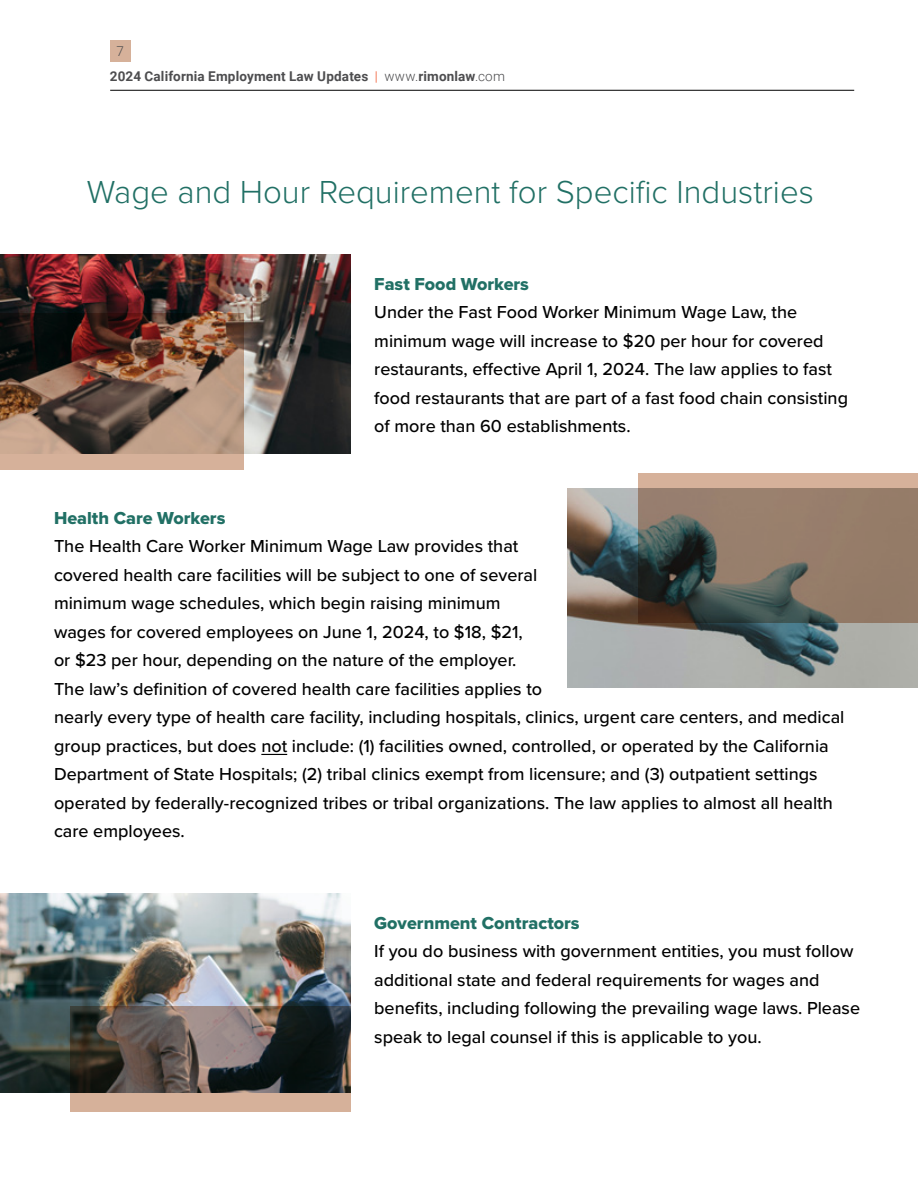
<style>
.page{position:relative;width:918px;height:1188px;background:#fff}
.page>*{position:absolute;margin:0;border:0;box-sizing:border-box;transform-origin:0 0}
.t1{font:300 33px "Proxima Nova";color:#217065}
.t2{font:500 18px/28.5px "Proxima Nova";color:#000}
.t3{font:18px "Proxima Nova Extrabld";color:#217065}
.t4{font:700 13.5px/24.8px "Roboto";letter-spacing:.01em;color:#4d4d4f}
.s1{font-weight:300}
.s2{font-weight:300;color:#f04e23}
</style>
<div class="page">
<div style="left:110px;top:40px;width:21px;height:22px;background:#d6b19a"></div>
<hr style="left:110px;top:90px;width:744px;height:1px;background:#000">
<img style="left:567px;top:488px;width:351px;height:200px">
<svg style="left:639px;top:473px;width:279px;height:149px;background:#827264"></svg>
<img style="left:0;top:254px;width:351px;height:200px">
<img style="left:0;top:893px;width:351px;height:199px">
<svg style="left:261px;top:754px;width:26px;height:1px"></svg>
<img style="left:0;top:313px;width:244px;height:156px">
<svg style="left:71px;top:1007px;width:280px;height:105px;background:#625850"></svg>
<p class="t4" style="left:110px;top:38px;width:397px;text-indent:7px"><span class="s1">7<br></span>2024 California Employment Law Updates <span class="s2">|</span> <span class="s1">www.</span>rimonlaw<span class="s1">.com</span></p>
<h1 class="t1" style="left:87px;top:167px;width:728px">Wage and Hour Requirement for Specific Industries</h1>
<p class="t3" style="left:374px;top:270px;width:156px">Fast Food Workers</p>
<p class="t2" style="left:374px;top:297px;width:475px">Under the Fast Food Worker Minimum Wage Law, the minimum wage will increase to $20 per hour for covered restaurants, effective April 1, 2024. The law applies to fast food restaurants that are part of a fast food chain consisting of more than 60 establishments.</p>
<p class="t3" style="left:54px;top:504px;width:173px">Health Care Workers</p>
<p class="t2" style="left:54px;top:531px;width:792px">The Health Care Worker Minimum Wage Law provides that<br>covered health care facilities will be subject to one of several<br>minimum wage schedules, which begin raising minimum<br>wages for covered employees on June 1, 2024, to $18, $21,<br>or $23 per hour, depending on the nature of the employer.<br>The law’s definition of covered health care facilities applies to<br>nearly every type of health care facility, including hospitals, clinics, urgent care centers, and medical group practices, but does not include: (1) facilities owned, controlled, or operated by the California Department of State Hospitals; (2) tribal clinics exempt from licensure; and (3) outpatient settings operated by federally-recognized tribes or tribal organizations. The law applies to almost all health care employees.</p>
<p class="t3" style="left:374px;top:909px;width:207px">Government Contractors</p>
<p class="t2" style="left:374px;top:936px;width:487px">If you do business with government entities, you must follow additional state and federal requirements for wages and benefits, including following the prevailing wage laws. Please speak to legal counsel if this is applicable to you.</p>
</div>
